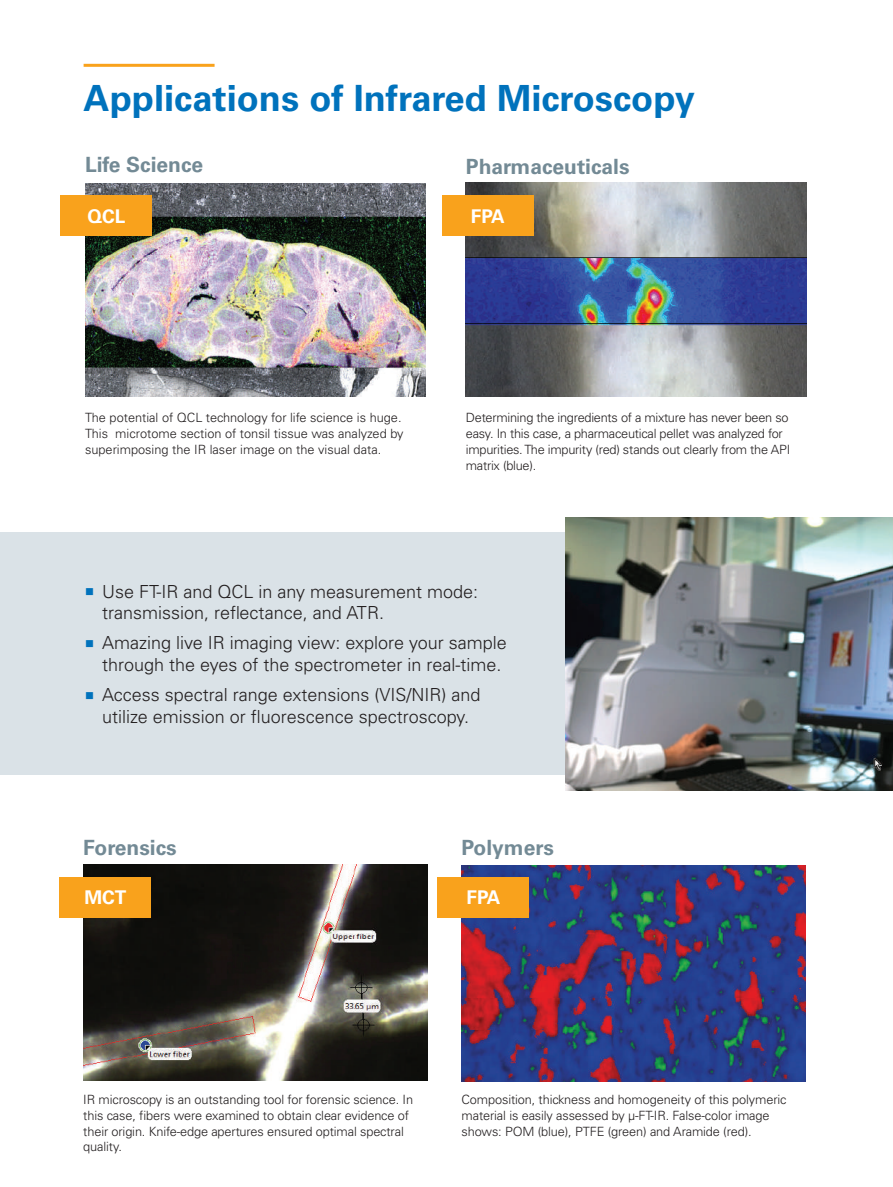
<style>
.page{position:relative;width:893px;height:1187px;background:#fff}
.page>*{position:absolute;margin:0;border:0;box-sizing:border-box;transform-origin:0 0}
.t1{font:700 36px "Univers LT Std";color:#0072bc}
.t2{font:700 21px "Univers LT Std";color:#738a95}
.t3{font:700 18.9px "Univers LT Std";color:#fff}
.t4{font:300 18px/21.6px "Univers LT Std";color:#231f20}
.t5{font:300 12.75px/15.8px "Univers LT Std";letter-spacing:-.01em;color:#231f20}
.s1{color:#0072bc}
</style>
<div class="page">
<img style="left:466px;top:183px;width:341px;height:213px">
<img style="left:462px;top:865px;width:344px;height:216px">
<img style="left:83px;top:864px;width:344px;height:216px">
<img style="left:85px;top:183px;width:341px;height:213px">
<div style="left:0;top:532px;width:893px;height:243px;background:#dae2e7"></div>
<img style="left:566px;top:517px;width:327px;height:273px">
<div style="left:60px;top:196px;width:92px;height:40px;background:#f9a21c"></div>
<div style="left:442px;top:196px;width:92px;height:40px;background:#f9a21c"></div>
<div style="left:60px;top:877px;width:91px;height:40px;background:#f9a21c"></div>
<div style="left:438px;top:877px;width:91px;height:40px;background:#f9a21c"></div>
<hr style="left:84px;top:64px;width:131px;height:3px;background:#f9a21c">
<h1 class="t1" style="left:84px;top:77px;width:613px">Applications of Infrared Microscopy</h1>
<h2 class="t2" style="left:85px;top:153px;width:120px">Life Science</h2>
<h2 class="t2" style="left:466px;top:154px;width:165px">Pharmaceuticals</h2>
<h3 class="t3" style="left:87px;top:205px;width:39px">QCL</h3>
<h3 class="t3" style="left:471px;top:205px;width:35px">FPA</h3>
<p class="t5" style="left:85px;top:410px;width:320px">The potential of QCL technology for life science is huge.<br>This microtome section of tonsil tissue was analyzed by superimposing the IR laser image on the visual data.</p>
<p class="t5" style="left:466px;top:410px;width:326px">Determining the ingredients of a mixture has never been so easy. In this case, a pharmaceutical pellet was analyzed for impurities. The impurity (red) stands out clearly from the API matrix (blue).</p>
<h3 class="t4" style="left:102px;top:580px;width:378px;text-indent:-17px"><span class="s1">■</span> Use FT-IR and QCL in any measurement mode: transmission, reflectance, and ATR.</h3>
<h3 class="t4" style="left:85px;top:632px;width:423px;text-align:right"><span class="s1">■</span> Amazing live IR imaging view: explore your sample through the eyes of the spectrometer in real-time.</h3>
<h3 class="t4" style="left:85px;top:684px;width:397px;text-align:center"><span class="s1">■</span> Access spectral range extensions (VIS/NIR) and utilize emission or fluorescence spectroscopy.</h3>
<h2 class="t2" style="left:83px;top:835px;width:95px">Forensics</h2>
<h2 class="t2" style="left:462px;top:835px;width:94px">Polymers</h2>
<h3 class="t3" style="left:84px;top:886px;width:43px">MCT</h3>
<h3 class="t3" style="left:467px;top:886px;width:35px">FPA</h3>
<p class="t5" style="left:83px;top:1091px;width:331px">IR microscopy is an outstanding tool for forensic science. In this case, fibers were examined to obtain clear evidence of their origin. Knife-edge apertures ensured optimal spectral quality.</p>
<p class="t5" style="left:462px;top:1091px;width:326px">Composition, thickness and homogeneity of this polymeric material is easily assessed by µ-FT-IR. False-color image shows: POM (blue), PTFE (green) and Aramide (red).</p>
</div>
